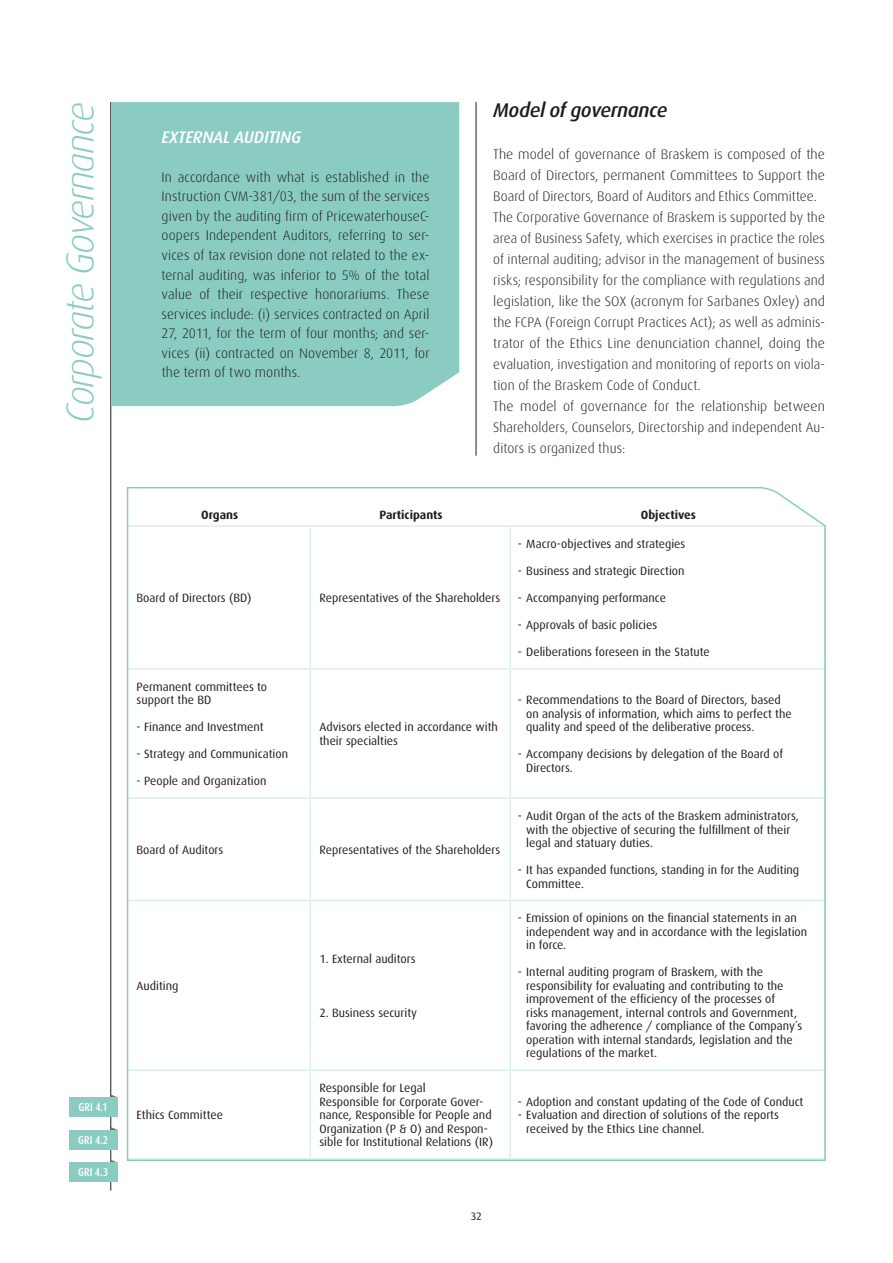
<style>
.page{position:relative;width:893px;height:1263px;background:#fff}
.page>*{position:absolute;margin:0;border:0;box-sizing:border-box;transform-origin:0 0}
.t1{font:italic 300 39px "Dax";letter-spacing:-.04em;color:#8accc1}
.t2{font:italic 500 19.8px "Dax";letter-spacing:-.02em;color:#1d1d1b}
.t3{font:italic 500 16.8px "Dax";color:#fff}
.t4{font:300 13.8px/21px "Dax";letter-spacing:.005em;color:#1d1d1b;text-align:justify}
.t5{font:12px/13.5px "Dax";color:#1d1d1b}
.t6{font:700 12px "Dax";color:#1d1d1b}
.t7{font:500 11.4px "Dax Condensed";letter-spacing:.005em;color:#fff}
.t8{font:10.8px "Dax";color:#1d1d1b}
</style>
<div class="page">
<hr style="left:111px;top:102px;width:1px;height:1089px;background:#1d1d1b">
<div style="left:111px;top:102px;width:348px;height:304px;background:#8accc1"></div>
<div style="left:69px;top:1162px;width:49px;height:20px;background:#8accc1"></div>
<svg style="left:111px;top:1127px;width:7px;height:3px"></svg>
<div style="left:69px;top:1130px;width:49px;height:19px;background:#8accc1"></div>
<div style="left:69px;top:1097px;width:49px;height:20px;background:#8accc1"></div>
<hr style="left:476px;top:102px;width:1px;height:354px;background:#1d1d1b">
<svg style="left:126px;top:486px;width:700px;height:676px"></svg>
<h1 class="t1" style="left:59px;top:423px;width:322px;rotate:-90deg">Corporate Governance</h1>
<p class="t7" style="left:79px;top:1101px;width:31px">GRI 4.1</p>
<p class="t7" style="left:78px;top:1133px;width:31px">GRI 4.2</p>
<p class="t7" style="left:78px;top:1166px;width:32px">GRI 4.3</p>
<h3 class="t3" style="left:162px;top:127px;width:140px">External auditing</h3>
<p class="t4" style="left:162px;top:167px;width:269px;line-height:19.5px">In accordance with what is established in the Instruction CVM-381/03, the sum of the services given by the auditing firm of PricewaterhouseC&shy;oopers Independent Auditors, referring to ser&shy;vices of tax revision done not related to the ex&shy;ternal auditing, was inferior to 5% of the total value of their respective honorariums. These services include: (i) services contracted on April 27, 2011, for the term of four months; and ser&shy;vices (ii) contracted on November 8, 2011, for the term of two months.</p>
<h2 class="t2" style="left:493px;top:99px;width:176px">Model of governance</h2>
<p class="t4" style="left:493px;top:144px;width:333px;text-align:left">The model of governance of Braskem is composed of the Board of Directors, permanent Committees to Support the Board of Directors, Board of Auditors and Ethics Committee.<br>The Corporative Governance of Braskem is supported by the area of Business Safety, which exercises in practice the roles of internal auditing; advisor in the management of business risks; responsibility for the compliance with regulations and legislation, like the SOX (acronym for Sarbanes Oxley) and the FCPA (Foreign Corrupt Practices Act); as well as adminis&shy;trator of the Ethics Line denunciation channel, doing the evaluation, investigation and monitoring of reports on viola&shy;tion of the Braskem Code of Conduct.<br>The model of governance for the relationship between Shareholders, Counselors, Directorship and independent Au&shy;ditors is organized thus:</p>
<p class="t6" style="left:201px;top:508px;width:38px">Organs</p>
<p class="t6" style="left:379px;top:508px;width:65px">Participants</p>
<p class="t6" style="left:641px;top:508px;width:57px">Objectives</p>
<p class="t5" style="left:137px;top:591px;width:117px">Board of Directors (BD)</p>
<p class="t5" style="left:319px;top:591px;width:182px">Representatives of the Shareholders</p>
<p class="t5" style="left:137px;top:680px;width:132px">Permanent committees to support the BD</p>
<p class="t5" style="left:137px;top:720px;width:129px">- Finance and Investment</p>
<p class="t5" style="left:137px;top:747px;width:153px">- Strategy and Communication</p>
<p class="t5" style="left:137px;top:774px;width:131px">- People and Organization</p>
<p class="t5" style="left:319px;top:720px;width:180px">Advisors elected in accordance with their specialties</p>
<p class="t5" style="left:137px;top:843px;width:88px">Board of Auditors</p>
<p class="t5" style="left:319px;top:843px;width:182px">Representatives of the Shareholders</p>
<p class="t5" style="left:137px;top:979px;width:43px">Auditing</p>
<p class="t5" style="left:137px;top:1108px;width:88px">Ethics Committee</p>
<p class="t5" style="left:319px;top:952px;width:98px">1. External auditors</p>
<p class="t5" style="left:319px;top:1006px;width:99px">2. Business security</p>
<p class="t5" style="left:319px;top:1081px;width:175px">Responsible for Legal<br>Responsible for Corporate Gover&shy;nance, Responsible for People and<br>Organization (P &amp; O) and Respon&shy;sible for Institutional Relations (IR)</p>
<p class="t5" style="left:518px;top:537px;width:169px">- Macro-objectives and strategies</p>
<p class="t5" style="left:518px;top:564px;width:168px">- Business and strategic Direction</p>
<p class="t5" style="left:518px;top:591px;width:150px">- Accompanying performance</p>
<p class="t5" style="left:518px;top:618px;width:141px">- Approvals of basic policies</p>
<p class="t5" style="left:518px;top:645px;width:194px">- Deliberations foreseen in the Statute</p>
<p class="t5" style="left:526px;top:693px;width:267px;text-indent:-8px">- Recommendations to the Board of Directors, based on analysis of information, which aims to perfect the quality and speed of the deliberative process.</p>
<p class="t5" style="left:526px;top:747px;width:258px;text-indent:-9px">- Accompany decisions by delegation of the Board of<br>Directors.</p>
<p class="t5" style="left:526px;top:809px;width:274px;text-indent:-8px">- Audit Organ of the acts of the Braskem administrators, with the objective of securing the fulfillment of their legal and statuary duties.</p>
<p class="t5" style="left:526px;top:863px;width:274px;text-indent:-9px">- It has expanded functions, standing in for the Auditing<br>Committee.</p>
<p class="t5" style="left:526px;top:912px;width:282px;text-indent:-8px">- Emission of opinions on the financial statements in an independent way and in accordance with the legislation in force.</p>
<p class="t5" style="left:526px;top:966px;width:277px;text-indent:-9px">- Internal auditing program of Braskem, with the responsibility for evaluating and contributing to the improvement of the efficiency of the processes of<br>risks management, internal controls and Government, favoring the adherence / compliance of the Company´s operation with internal standards, legislation and the regulations of the market.</p>
<p class="t5" style="left:518px;top:1095px;width:287px">- Adoption and constant updating of the Code of Conduct</p>
<p class="t5" style="left:526px;top:1108px;width:254px;text-indent:-9px">- Evaluation and direction of solutions of the reports received by the Ethics Line channel.</p>
<p class="t8" style="left:471px;top:1210px;width:13px">32</p>
</div>
